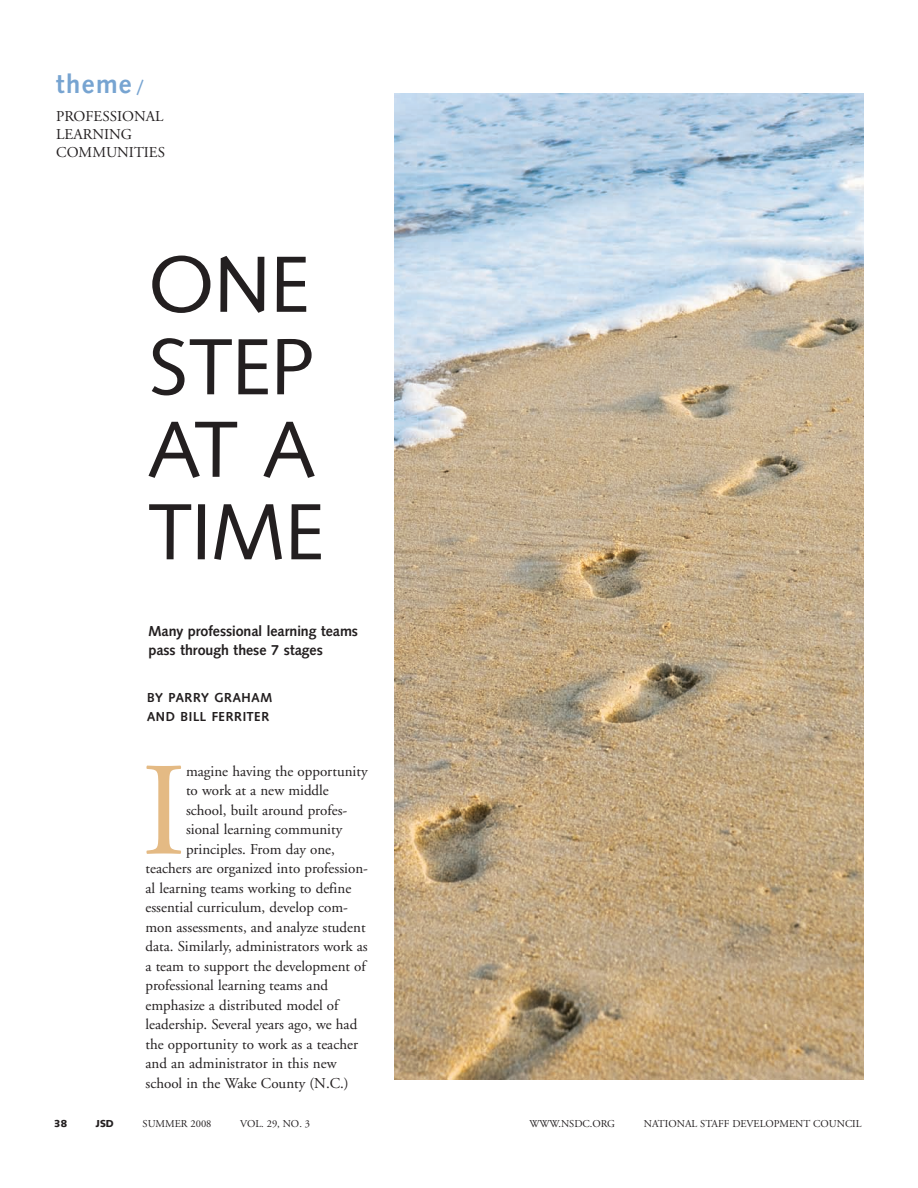
<style>
.page{position:relative;width:918px;height:1188px;background:#fff}
.page>*{position:absolute;margin:0;border:0;box-sizing:border-box;transform-origin:0 0}
.t1{font:132.6px "Adobe Garamond";color:#e4ba84}
.t2{font:82.5px/82.5px "Syntax D";color:#231f20}
.t3{font:500 27px "Syntax D";letter-spacing:.055em;color:#77a4d1}
.t4{font:15px/18px "Adobe Garamond";color:#231f20}
.t5{font:500 15px/19.5px "Syntax D";color:#231f20}
.t6{font:500 13.5px/19.5px "Syntax D";letter-spacing:.055em;color:#231f20}
.t7{font:10.5px "Adobe Garamond";color:#231f20}
.t8{font:700 10.5px "Syntax T";color:#231f20}
.s1{font-size:18px}
</style>
<div class="page">
<img style="left:395px;top:93px;width:469px;height:987px">
<h3 class="t3" style="left:56px;top:69px;width:89px">theme <span class="s1">/</span></h3>
<p class="t4" style="left:56px;top:108px;width:110px">PROFESSIONAL<br>LEARNING<br>COMMUNITIES</p>
<h2 class="t2" style="left:148px;top:243px;width:177px">ONE<br>STEP<br>AT A<br>TIME</h2>
<p class="t5" style="left:148px;top:621px;width:211px">Many professional learning teams pass through these 7 stages</p>
<p class="t6" style="left:147px;top:688px;width:127px">BY PARRY GRAHAM<br>AND BILL FERRITER</p>
<h1 class="t1" style="left:141px;top:741px;width:46px">I</h1>
<p class="t4" style="left:186px;top:762px;width:183px">magine having the opportunity</p>
<p class="t4" style="left:186px;top:782px;width:144px">to work at a new middle</p>
<p class="t4" style="left:186px;top:801px;width:163px">school, built around profes-</p>
<p class="t4" style="left:186px;top:821px;width:158px">sional learning community</p>
<p class="t4" style="left:186px;top:840px;width:150px">principles. From day one,</p>
<p class="t4" style="left:146px;top:860px;width:224px">teachers are organized into profession-</p>
<p class="t4" style="left:146px;top:879px;width:207px">al learning teams working to define</p>
<p class="t4" style="left:146px;top:899px;width:204px">essential curriculum, develop com-</p>
<p class="t4" style="left:146px;top:918px;width:222px">mon assessments, and analyze student</p>
<p class="t4" style="left:146px;top:938px;width:224px">data. Similarly, administrators work as</p>
<p class="t4" style="left:146px;top:957px;width:222px">a team to support the development of</p>
<p class="t4" style="left:146px;top:977px;width:184px">professional learning teams and</p>
<p class="t4" style="left:146px;top:996px;width:195px">emphasize a distributed model of</p>
<p class="t4" style="left:146px;top:1016px;width:213px">leadership. Several years ago, we had</p>
<p class="t4" style="left:146px;top:1035px;width:214px">the opportunity to work as a teacher</p>
<p class="t4" style="left:146px;top:1055px;width:193px">and an administrator in this new</p>
<p class="t4" style="left:146px;top:1074px;width:205px">school in the Wake County (N.C.)</p>
<p class="t8" style="left:54px;top:1117px;width:14px">38</p>
<p class="t8" style="left:96px;top:1117px;width:19px">JSD</p>
<p class="t7" style="left:143px;top:1118px;width:70px">SUMMER 2008</p>
<p class="t7" style="left:240px;top:1118px;width:71px">VOL. 29, NO. 3</p>
<p class="t7" style="left:529px;top:1118px;width:87px">WWW.NSDC.ORG</p>
<p class="t7" style="left:644px;top:1118px;width:219px">NATIONAL STAFF DEVELOPMENT COUNCIL</p>
</div>
